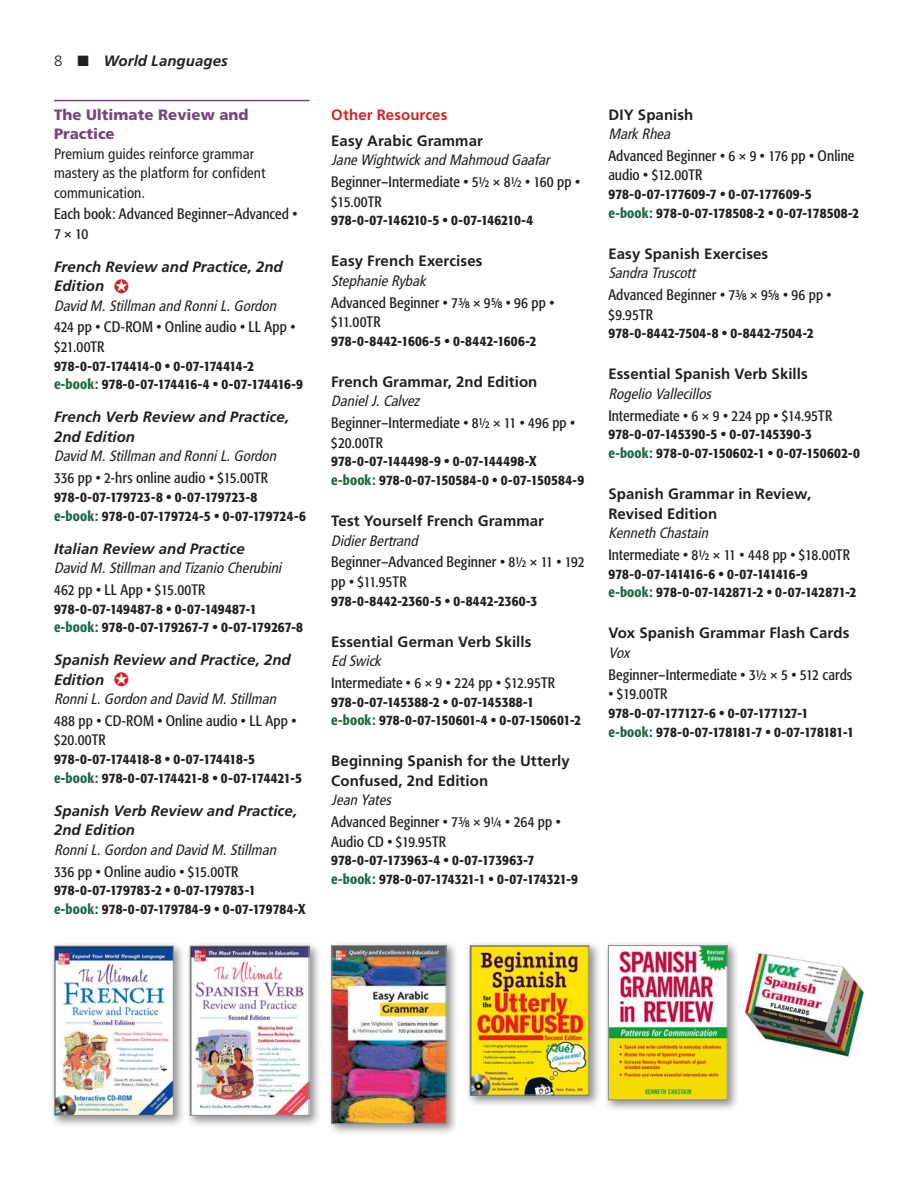
<style>
.page{position:relative;width:918px;height:1188px;background:#fff}
.page>*{position:absolute;margin:0;border:0;box-sizing:border-box;transform-origin:0 0}
.t1{font:condensed 15px/19.5px "Formata";letter-spacing:.005em;color:#231f20}
.t2{font:italic condensed 15px "Frutiger";color:#231f20}
.t3{font:700 15px/19.5px "Frutiger";letter-spacing:.005em;color:#231f20}
.t4{font:italic 700 15px/19.5px "Frutiger";letter-spacing:.005em;color:#231f20}
.t5{font:condensed 15px/19.5px "Frutiger";color:#231f20}
.t6{font:900 15px/19.5px "Frutiger";color:#78467e}
.t7{font:700 15px "Frutiger";letter-spacing:.005em;color:#d1232a}
.t8{font:500 condensed 14.25px/18.8px "Formata";letter-spacing:.01em;color:#231f20}
.t9{font:500 condensed 14.25px/18.8px "Formata";letter-spacing:-.01em;color:#231f20}
.t10{font:500 condensed 14.25px/18.8px "Formata";letter-spacing:-.03em;color:#231f20}
.s1{font-weight:300;font-style:normal}
.s2{color:#1d6945}
.s3{font-family:"Formata Condensed Expert";font-stretch:normal}
</style>
<div class="page">
<hr style="left:54px;top:100px;width:256px;height:1px;background:#78467e">
<div style="left:465px;top:941px;width:136px;height:166px;background:#231f20;opacity:.5"></div>
<img style="left:472px;top:947px;width:116px;height:147px">
<div style="left:470px;top:945px;width:120px;height:151px;border:1px solid #939598"></div>
<div style="left:603px;top:941px;width:136px;height:171px;background:#231f20;opacity:.5"></div>
<img style="left:610px;top:947px;width:116px;height:151px">
<div style="left:608px;top:945px;width:120px;height:155px;border:1px solid #939598"></div>
<img style="left:745px;top:953px;width:119px;height:105px">
<div style="left:50px;top:941px;width:136px;height:187px;background:#231f20;opacity:.5"></div>
<img style="left:56px;top:948px;width:116px;height:166px">
<div style="left:54px;top:946px;width:120px;height:170px;border:1px solid #939598"></div>
<div style="left:185px;top:941px;width:136px;height:187px;background:#231f20;opacity:.5"></div>
<img style="left:192px;top:948px;width:116px;height:166px">
<div style="left:190px;top:946px;width:120px;height:170px;border:1px solid #939598"></div>
<div style="left:327px;top:941px;width:132px;height:195px;background:#231f20;opacity:.5"></div>
<img style="left:333px;top:947px;width:112px;height:175px">
<div style="left:331px;top:945px;width:116px;height:179px;border:1px solid #939598"></div>
<p class="t4" style="left:54px;top:51px;width:175px"><span class="s1">8</span> ■ World Languages</p>
<p class="t6" style="left:54px;top:104px;width:196px">The Ultimate Review and<br>Practice</p>
<p class="t5" style="left:54px;top:144px;width:213px">Premium guides reinforce grammar mastery as the platform for confident communication.</p>
<p class="t1" style="left:54px;top:204px;width:245px">Each book: Advanced Beginner–Advanced •<br>7 × 10</p>
<p class="t4" style="left:54px;top:257px;width:230px">French Review and Practice, 2nd<br>Edition</p>
<p class="t2" style="left:54px;top:297px;width:224px">David M. Stillman and Ronni L. Gordon</p>
<p class="t1" style="left:54px;top:318px;width:243px">424 pp • CD-ROM • Online audio • LL App • $21.00TR</p>
<p class="t10" style="left:54px;top:356px;width:251px">978-0-07-174414-0 • 0-07-174414-2<br><span class="s2">e-book:</span> 978-0-07-174416-4 • 0-07-174416-9</p>
<p class="t4" style="left:54px;top:407px;width:237px">French Verb Review and Practice,<br>2nd Edition</p>
<p class="t2" style="left:54px;top:448px;width:224px">David M. Stillman and Ronni L. Gordon</p>
<p class="t1" style="left:54px;top:468px;width:216px">336 pp • 2-hrs online audio • $15.00TR</p>
<p class="t8" style="left:54px;top:487px;width:253px">978-0-07-179723-8 • 0-07-179723-8<br><span class="s2">e-book:</span> 978-0-07-179724-5 • 0-07-179724-6</p>
<p class="t4" style="left:54px;top:539px;width:192px">Italian Review and Practice</p>
<p class="t2" style="left:54px;top:559px;width:229px">David M. Stillman and Tizanio Cherubini</p>
<p class="t1" style="left:54px;top:580px;width:153px">462 pp • LL App • $15.00TR</p>
<p class="t8" style="left:54px;top:599px;width:251px">978-0-07-149487-8 • 0-07-149487-1 <span class="s2">e-book:</span> 978-0-07-179267-7 • 0-07-179267-8</p>
<p class="t4" style="left:54px;top:650px;width:238px">Spanish Review and Practice, 2nd<br>Edition</p>
<p class="t2" style="left:54px;top:690px;width:224px">Ronni L. Gordon and David M. Stillman</p>
<p class="t1" style="left:54px;top:711px;width:244px">488 pp • CD-ROM • Online audio • LL App • $20.00TR</p>
<p class="t9" style="left:54px;top:750px;width:249px">978-0-07-174418-8 • 0-07-174418-5 <span class="s2">e-book:</span> 978-0-07-174421-8 • 0-07-174421-5</p>
<p class="t4" style="left:54px;top:801px;width:245px">Spanish Verb Review and Practice,<br>2nd Edition</p>
<p class="t2" style="left:54px;top:841px;width:224px">Ronni L. Gordon and David M. Stillman</p>
<p class="t1" style="left:54px;top:862px;width:186px">336 pp • Online audio • $15.00TR</p>
<p class="t8" style="left:54px;top:881px;width:253px">978-0-07-179783-2 • 0-07-179783-1<br><span class="s2">e-book:</span> 978-0-07-179784-9 • 0-07-179784-X</p>
<p class="t7" style="left:331px;top:106px;width:118px">Other Resources</p>
<p class="t3" style="left:331px;top:131px;width:153px">Easy Arabic Grammar</p>
<p class="t2" style="left:331px;top:151px;width:220px">Jane Wightwick and Mahmoud Gaafar</p>
<p class="t1" style="left:331px;top:172px;width:250px">Beginner–Intermediate • 5½ × 8½ • 160 pp • $15.00TR</p>
<p class="t8" style="left:331px;top:211px;width:204px">978-0-07-146210-5 • 0-07-146210-4</p>
<p class="t3" style="left:331px;top:251px;width:153px">Easy French Exercises</p>
<p class="t2" style="left:331px;top:272px;width:96px">Stephanie Rybak</p>
<p class="t1" style="left:331px;top:293px;width:225px">Advanced Beginner • 7<span class="s3">K</span> × 9<span class="s3">L</span> • 96 pp • $11.00TR</p>
<p class="t8" style="left:331px;top:331px;width:207px">978-0-8442-1606-5 • 0-8442-1606-2</p>
<p class="t3" style="left:331px;top:372px;width:208px">French Grammar, 2nd Edition</p>
<p class="t2" style="left:331px;top:393px;width:90px">Daniel J. Calvez</p>
<p class="t1" style="left:331px;top:413px;width:246px">Beginner–Intermediate • 8½ × 11 • 496 pp • $20.00TR</p>
<p class="t8" style="left:331px;top:452px;width:255px">978-0-07-144498-9 • 0-07-144498-X <span class="s2">e-book:</span> 978-0-07-150584-0 • 0-07-150584-9</p>
<p class="t3" style="left:331px;top:511px;width:214px">Test Yourself French Grammar</p>
<p class="t2" style="left:331px;top:532px;width:88px">Didier Bertrand</p>
<p class="t1" style="left:331px;top:552px;width:255px">Beginner–Advanced Beginner • 8½ × 11 • 192 pp • $11.95TR</p>
<p class="t8" style="left:331px;top:591px;width:208px">978-0-8442-2360-5 • 0-8442-2360-3</p>
<p class="t3" style="left:331px;top:632px;width:202px">Essential German Verb Skills</p>
<p class="t2" style="left:331px;top:652px;width:51px">Ed Swick</p>
<p class="t1" style="left:331px;top:673px;width:225px">Intermediate • 6 × 9 • 224 pp • $12.95TR</p>
<p class="t8" style="left:331px;top:692px;width:251px">978-0-07-145388-2 • 0-07-145388-1 <span class="s2">e-book:</span> 978-0-07-150601-4 • 0-07-150601-2</p>
<p class="t3" style="left:331px;top:751px;width:240px">Beginning Spanish for the Utterly<br>Confused, 2nd Edition</p>
<p class="t2" style="left:331px;top:792px;width:61px">Jean Yates</p>
<p class="t1" style="left:331px;top:812px;width:231px">Advanced Beginner • 7<span class="s3">K</span> × 9¼ • 264 pp •<br>Audio CD • $19.95TR</p>
<p class="t8" style="left:331px;top:851px;width:248px">978-0-07-173963-4 • 0-07-173963-7 <span class="s2">e-book:</span> 978-0-07-174321-1 • 0-07-174321-9</p>
<p class="t3" style="left:608px;top:105px;width:87px">DIY Spanish</p>
<p class="t2" style="left:608px;top:125px;width:63px">Mark Rhea</p>
<p class="t1" style="left:608px;top:146px;width:248px">Advanced Beginner • 6 × 9 • 176 pp • Online audio • $12.00TR</p>
<p class="t8" style="left:608px;top:185px;width:252px">978-0-07-177609-7 • 0-07-177609-5 <span class="s2">e-book:</span> 978-0-07-178508-2 • 0-07-178508-2</p>
<p class="t3" style="left:608px;top:244px;width:161px">Easy Spanish Exercises</p>
<p class="t2" style="left:608px;top:264px;width:88px">Sandra Truscott</p>
<p class="t1" style="left:608px;top:285px;width:225px">Advanced Beginner • 7<span class="s3">K</span> × 9<span class="s3">L</span> • 96 pp • $9.95TR</p>
<p class="t8" style="left:608px;top:324px;width:207px">978-0-8442-7504-8 • 0-8442-7504-2</p>
<p class="t3" style="left:608px;top:364px;width:201px">Essential Spanish Verb Skills</p>
<p class="t2" style="left:608px;top:385px;width:104px">Rogelio Vallecillos</p>
<p class="t1" style="left:608px;top:406px;width:225px">Intermediate • 6 × 9 • 224 pp • $14.95TR</p>
<p class="t8" style="left:608px;top:425px;width:253px">978-0-07-145390-5 • 0-07-145390-3 <span class="s2">e-book:</span> 978-0-07-150602-1 • 0-07-150602-0</p>
<p class="t3" style="left:608px;top:484px;width:204px">Spanish Grammar in Review,<br>Revised Edition</p>
<p class="t2" style="left:608px;top:524px;width:101px">Kenneth Chastain</p>
<p class="t1" style="left:608px;top:545px;width:243px">Intermediate • 8½ × 11 • 448 pp • $18.00TR</p>
<p class="t9" style="left:608px;top:564px;width:249px">978-0-07-141416-6 • 0-07-141416-9<br><span class="s2">e-book:</span> 978-0-07-142871-2 • 0-07-142871-2</p>
<p class="t3" style="left:608px;top:623px;width:243px">Vox Spanish Grammar Flash Cards</p>
<p class="t2" style="left:608px;top:644px;width:23px">Vox</p>
<p class="t1" style="left:608px;top:665px;width:245px">Beginner–Intermediate • 3½ × 5 • 512 cards</p>
<p class="t1" style="left:608px;top:684px;width:60px">• $19.00TR</p>
<p class="t8" style="left:608px;top:703px;width:247px">978-0-07-177127-6 • 0-07-177127-1 <span class="s2">e-book:</span> 978-0-07-178181-7 • 0-07-178181-1</p>
</div>
